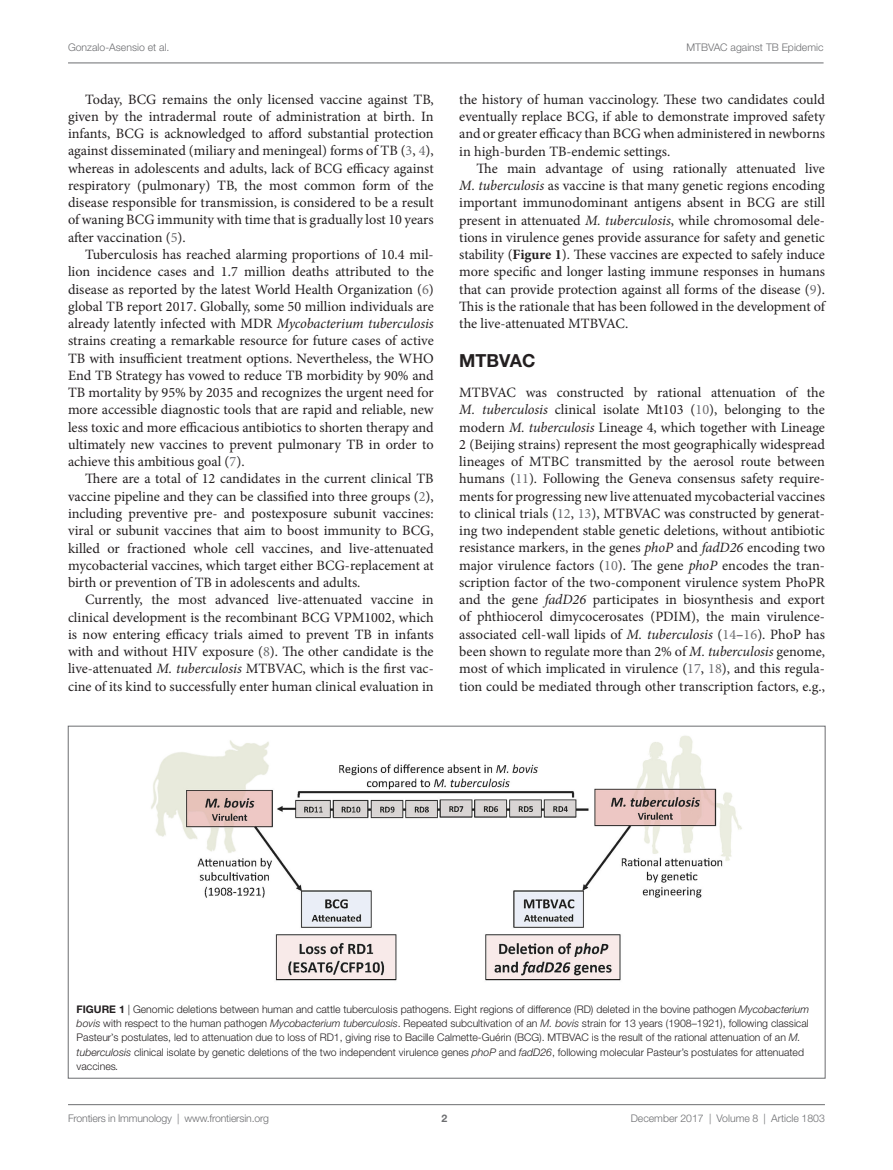
<style>
.page{position:relative;width:893px;height:1170px;background:#fff}
.page>*{position:absolute;margin:0;border:0;box-sizing:border-box;transform-origin:0 0}
.t1{font:700 18px "Helvetica Neue LT Std";color:#231f20}
.t2{font:14.25px/17.2px "Minion Pro";color:#231f20;text-align:justify}
.t3{font:300 10.5px/14.2px "Helvetica Neue LT Std";color:#231f20}
.t4{font:300 10.5px "Helvetica Neue LT Std";color:#6c6d70}
.t5{font:700 10.5px "Helvetica Neue LT Std";color:#231f20}
.t6{font:700 10.5px "Helvetica Neue LT Std";color:#6c6d70}
.s1{color:#6c6d70}
.s2{font-style:italic}
.s3{font-weight:700}
.s4{font-family:"Minion Pro";font-weight:400}
</style>
<div class="page">
<img style="left:151px;top:735px;width:591px;height:246px">
<hr style="left:68px;top:63px;width:756px;height:1px;background:#6c6d70">
<hr style="left:68px;top:1104px;width:757px;height:1px;background:#6c6d70">
<p class="t4" style="left:68px;top:41px;width:103px">Gonzalo-Asensio et al.</p>
<p class="t4" style="left:686px;top:41px;width:139px">MTBVAC against TB Epidemic</p>
<p class="t2" style="left:68px;top:90px;width:367px;text-indent:17px">Today, BCG remains the only licensed vaccine against TB, given by the intradermal route of administration at birth. In infants, BCG is acknowledged to afford substantial protection against disseminated (miliary and meningeal) forms of TB (<span class="s1">3</span>, <span class="s1">4</span>), whereas in adolescents and adults, lack of BCG efficacy against respiratory (pulmonary) TB, the most common form of the disease responsible for transmission, is considered to be a result of waning BCG immunity with time that is gradually lost 10 years after vaccination (<span class="s1">5</span>).</p>
<p class="t2" style="left:68px;top:246px;width:367px;text-indent:17px">Tuberculosis has reached alarming proportions of 10.4 mil&shy;lion incidence cases and 1.7 million deaths attributed to the disease as reported by the latest World Health Organization (<span class="s1">6</span>) global TB report 2017. Globally, some 50 million individuals are already latently infected with MDR <span class="s2">Mycobacterium tuberculosis </span>strains creating a remarkable resource for future cases of active TB with insufficient treatment options. Nevertheless, the WHO End TB Strategy has vowed to reduce TB morbidity by 90% and TB mortality by 95% by 2035 and recognizes the urgent need for more accessible diagnostic tools that are rapid and reliable, new less toxic and more efficacious antibiotics to shorten therapy and ultimately new vaccines to prevent pulmonary TB in order to achieve this ambitious goal (<span class="s1">7</span>).</p>
<p class="t2" style="left:68px;top:470px;width:367px;text-indent:17px">There are a total of 12 candidates in the current clinical TB vaccine pipeline and they can be classified into three groups (<span class="s1">2</span>), including preventive pre- and postexposure subunit vaccines: viral or subunit vaccines that aim to boost immunity to BCG, killed or fractioned whole cell vaccines, and live-attenuated mycobacterial vaccines, which target either BCG-replacement at birth or prevention of TB in adolescents and adults.</p>
<p class="t2" style="left:68px;top:591px;width:367px;text-indent:17px">Currently, the most advanced live-attenuated vaccine in clinical development is the recombinant BCG VPM1002, which is now entering efficacy trials aimed to prevent TB in infants with and without HIV exposure (<span class="s1">8</span>). The other candidate is the live-attenuated <span class="s2">M. tuberculosis</span> MTBVAC, which is the first vac&shy;cine of its kind to successfully enter human clinical evaluation in</p>
<p class="t2" style="left:459px;top:91px;width:367px">the history of human vaccinology. These two candidates could eventually replace BCG, if able to demonstrate improved safety and or greater efficacy than BCG when administered in newborns in high-burden TB-endemic settings.</p>
<p class="t2" style="left:459px;top:160px;width:367px;text-indent:17px">The main advantage of using rationally attenuated live <span class="s2">M. tuberculosis</span> as vaccine is that many genetic regions encoding important immunodominant antigens absent in BCG are still present in attenuated <span class="s2">M. tuberculosis</span>, while chromosomal dele&shy;tions in virulence genes provide assurance for safety and genetic stability (<span class="s3">Figure 1</span>). These vaccines are expected to safely induce more specific and longer lasting immune responses in humans that can provide protection against all forms of the disease (<span class="s1">9</span>).<br>This is the rationale that has been followed in the development of the live-attenuated MTBVAC.</p>
<p class="t1" style="left:459px;top:349px;width:78px">MTBVAC</p>
<p class="t2" style="left:459px;top:384px;width:367px">MTBVAC was constructed by rational attenuation of the <span class="s2">M. tuberculosis</span> clinical isolate Mt103 (<span class="s1">10</span>), belonging to the modern <span class="s2">M. tuberculosis</span> Lineage 4, which together with Lineage 2 (Beijing strains) represent the most geographically widespread lineages of MTBC transmitted by the aerosol route between humans (<span class="s1">11</span>). Following the Geneva consensus safety require&shy;ments for progressing new live attenuated mycobacterial vaccines to clinical trials (<span class="s1">12</span>, <span class="s1">13</span>), MTBVAC was constructed by generat&shy;ing two independent stable genetic deletions, without antibiotic resistance markers, in the genes <span class="s2">phoP</span> and <span class="s2">fadD26</span> encoding two major virulence factors (<span class="s1">10</span>). The gene <span class="s2">phoP</span> encodes the tran&shy;scription factor of the two-component virulence system PhoPR and the gene <span class="s2">fadD26</span> participates in biosynthesis and export of phthiocerol dimycocerosates (PDIM), the main virulence&shy;associated cell-wall lipids of <span class="s2">M. tuberculosis</span> (<span class="s1">14</span>–<span class="s1">16</span>). PhoP has been shown to regulate more than 2% of <span class="s2">M. tuberculosis</span> genome, most of which implicated in virulence (<span class="s1">17</span>, <span class="s1">18</span>), and this regula&shy;tion could be mediated through other transcription factors, e.g.,</p>
<p class="t3" style="left:77px;top:1001px;width:734px;text-indent:33px"><span class="s3">E 1</span> | Genomic deletions between human and cattle tuberculosis pathogens. Eight regions of difference (RD) deleted in the bovine pathogen <span class="s2">Mycobacterium bovis</span> with respect to the human pathogen <span class="s2">Mycobacterium tuberculosis</span>. Repeated subcultivation of an <span class="s2">M. bovis</span> strain for 13 years (1908–1921), following classical Pasteur<span class="s4">’</span>s postulates, led to attenuation due to loss of RD1, giving rise to Bacille Calmette-Guérin (BCG). MTBVAC is the result of the rational attenuation of an <span class="s2">M. tuberculosis</span> clinical isolate by genetic deletions of the two independent virulence genes <span class="s2">phoP</span> and <span class="s2">fadD26</span>, following molecular Pasteur’s postulates for attenuated vaccines<span class="s2">.</span></p>
<p class="t5" style="left:77px;top:1002px;width:18px">FIGUR</p>
<p class="t4" style="left:68px;top:1111px;width:203px">Frontiers in Immunology | www.frontiersin.org</p>
<p class="t4" style="left:631px;top:1111px;width:196px">December 2017 | Volume 8 | Article 1803</p>
<p class="t6" style="left:441px;top:1111px;width:7px">2</p>
</div>
